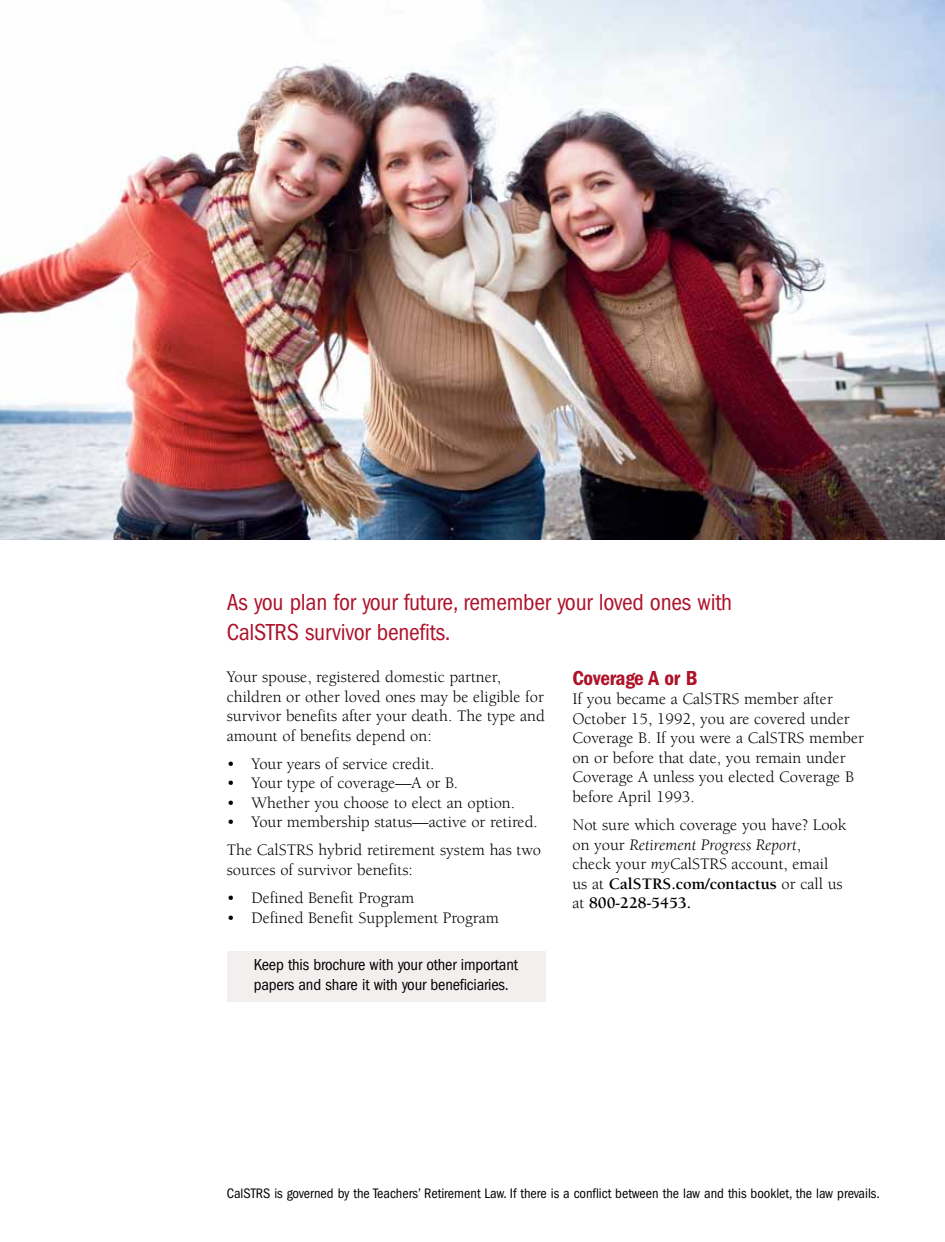
<style>
.page{position:relative;width:945px;height:1242px;background:#fff}
.page>*{position:absolute;margin:0;border:0;box-sizing:border-box;transform-origin:0 0}
.t1{font:condensed 24px/30px "ITC Franklin Gothic Std";letter-spacing:-.01em;color:#ae132a}
.t2{font:21px "ITC Franklin Gothic Std Dm Cd";letter-spacing:-.01em;color:#ae132a}
.t3{font:16.5px/19.5px "Berkeley Std";color:#000}
.t4{font:condensed 16.5px/19.5px "ITC Franklin Gothic Std";letter-spacing:-.01em;color:#000}
.t5{font:condensed 14.25px "ITC Franklin Gothic Std";color:#000}
.s1{font-style:italic}
.s2{font-weight:700}
</style>
<div class="page">
<div style="left:227px;top:951px;width:318px;height:51px;background:#f3efee"></div>
<img style="left:0;top:0;width:945px;height:540px">
<h1 class="t1" style="left:227px;top:588px;width:507px">As you plan for your future, remember your loved ones with<br>CalSTRS survivor benefits.</h1>
<p class="t3" style="left:227px;top:667px;width:320px">Your spouse, registered domestic partner, children or other loved ones may be eligible for survivor benefits after your death. The type and amount of benefits depend on:</p>
<p class="t3" style="left:227px;top:754px;width:209px">• Your years of service credit.</p>
<p class="t3" style="left:227px;top:774px;width:233px">• Your type of coverage—A or B.</p>
<p class="t3" style="left:227px;top:793px;width:290px">• Whether you choose to elect an option.</p>
<p class="t3" style="left:227px;top:808px;width:316px;line-height:28.2px">• Your membership status—active or retired.<br>The CalSTRS hybrid retirement system has two</p>
<p class="t3" style="left:227px;top:860px;width:187px">sources of survivor benefits:</p>
<p class="t3" style="left:227px;top:888px;width:189px">• Defined Benefit Program</p>
<p class="t3" style="left:227px;top:908px;width:274px">• Defined Benefit Supplement Program</p>
<p class="t4" style="left:254px;top:955px;width:266px">Keep this brochure with your other important papers and share it with your beneficiaries.</p>
<p class="t2" style="left:572px;top:666px;width:127px">Coverage A or B</p>
<p class="t3" style="left:572px;top:690px;width:293px">If you became a CalSTRS member after October 15, 1992, you are covered under Coverage B. If you were a CalSTRS member on or before that date, you remain under Coverage A unless you elected Coverage B before April 1993.</p>
<p class="t3" style="left:572px;top:815px;width:276px">Not sure which coverage you have? Look on your <span class="s1">Retirement Progress Report</span>,<br>check your <span class="s1">my</span>CalSTRS account, email us at <span class="s2">CalSTRS.com/contactus</span> or call us at <span class="s2">800-228-5453.</span></p>
<p class="t5" style="left:227px;top:1185px;width:655px">CalSTRS is governed by the Teachers’ Retirement Law. If there is a conflict between the law and this booklet, the law prevails.</p>
</div>
